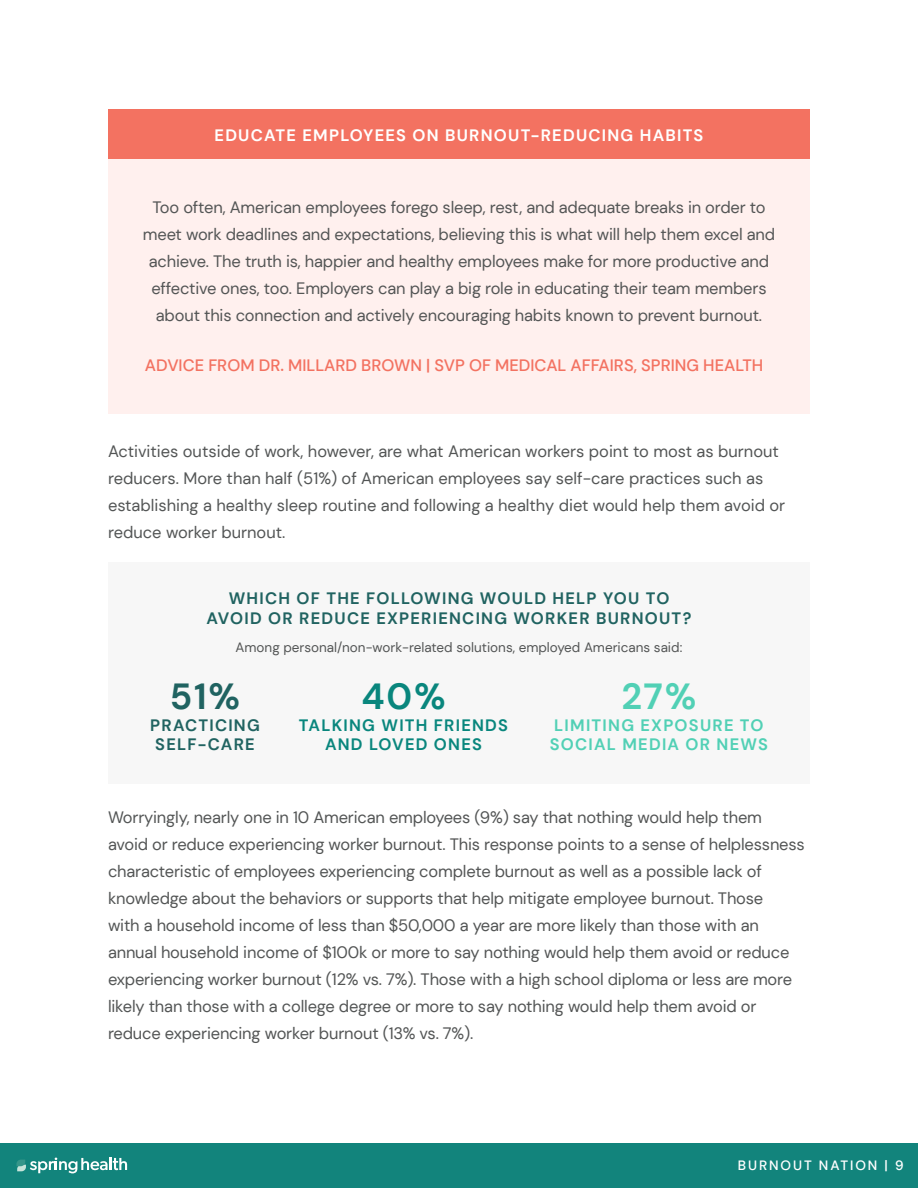
<style>
.page{position:relative;width:918px;height:1188px;background:#fff}
.page>*{position:absolute;margin:0;border:0;box-sizing:border-box;transform-origin:0 0}
.Tip_Header{font:700 36.3px "DM Sans";color:#51d0b5}
.Tip_Header-2{font:700 36.3px "DM Sans";color:#09867d}
.Tip_Header-3{font:700 36.3px "DM Sans";color:#206361}
.Paragraph_Style_1{font:16.5px/27px "DM Sans";letter-spacing:-.01em;color:#535555}
.Tip_Body{font:16.5px/27px "DM Sans";letter-spacing:-.01em;color:#535555;text-align:center}
.Tip_Header-4{font:700 16.5px/19.8px "DM Sans";letter-spacing:.075em;color:#206361;text-align:center}
.Tip_Body-2{font:500 16.5px "DM Sans";color:#f37261}
.Tip_Header-5{font:700 16.5px "DM Sans";letter-spacing:.075em;color:#fff}
.Tip_Header-6{font:700 16.5px/19.8px "DM Sans";letter-spacing:.075em;color:#51d0b5}
.Tip_Header-7{font:700 16.5px/19.8px "DM Sans";letter-spacing:.075em;color:#09867d;text-align:center}
.t1{font:13.5px "DM Sans";color:#535555}
.t2{font:500 13.5px "DM Sans";letter-spacing:.14em;color:#fff}
</style>
<div class="page">
<div style="left:0;top:1143px;width:918px;height:45px;background:#12847c"></div>
<svg style="left:16px;top:1158px;width:111px;height:15px"></svg>
<div style="left:108px;top:109px;width:702px;height:304px;background:#fff0ee"></div>
<div style="left:108px;top:109px;width:702px;height:50px;background:#f37261"></div>
<div style="left:108px;top:563px;width:702px;height:221px;background:#f7f7f7"></div>
<p class="Tip_Header-5" style="left:215px;top:125px;width:490px">EDUCATE EMPLOYEES ON BURNOUT-REDUCING HABITS</p>
<p class="Tip_Body" style="left:143px;top:194px;width:634px">Too often, American employees forego sleep, rest, and adequate breaks in order to meet work deadlines and expectations, believing this is what will help them excel and achieve. The truth is, happier and healthy employees make for more productive and effective ones, too. Employers can play a big role in educating their team members about this connection and actively encouraging habits known to prevent burnout.</p>
<p class="Tip_Body-2" style="left:145px;top:355px;width:620px">ADVICE FROM DR. MILLARD BROWN | SVP OF MEDICAL AFFAIRS, SPRING HEALTH</p>
<p class="Paragraph_Style_1" style="left:108px;top:437px;width:679px">Activities outside of work, however, are what American workers point to most as burnout reducers. More than half (51%) of American employees say self-care practices such as establishing a healthy sleep routine and following a healthy diet would help them avoid or reduce worker burnout.</p>
<p class="Tip_Header-4" style="left:207px;top:589px;width:487px">WHICH OF THE FOLLOWING WOULD HELP YOU TO<br>AVOID OR REDUCE EXPERIENCING WORKER BURNOUT?</p>
<p class="t1" style="left:236px;top:639px;width:448px">Among personal/non-work-related solutions, employed Americans said:</p>
<p class="Tip_Header-3" style="left:170px;top:674px;width:72px">51%</p>
<p class="Tip_Header-4" style="left:150px;top:715px;width:111px">PRACTICING<br>SELF-CARE</p>
<p class="Tip_Header-2" style="left:361px;top:674px;width:86px">40%</p>
<p class="Tip_Header-7" style="left:299px;top:715px;width:211px">TALKING WITH FRIENDS<br>AND LOVED ONES</p>
<p class="Tip_Header" style="left:621px;top:674px;width:77px">27%</p>
<p class="Tip_Header-6" style="left:550px;top:715px;width:220px">LIMITING EXPOSURE TO<br>SOCIAL MEDIA OR NEWS</p>
<p class="Paragraph_Style_1" style="left:108px;top:803px;width:698px">Worryingly, nearly one in 10 American employees (9%) say that nothing would help them avoid or reduce experiencing worker burnout. This response points to a sense of helplessness characteristic of employees experiencing complete burnout as well as a possible lack of knowledge about the behaviors or supports that help mitigate employee burnout. Those<br>with a household income of less than $50,000 a year are more likely than those with an annual household income of $100k or more to say nothing would help them avoid or reduce experiencing worker burnout (12% vs. 7%). Those with a high school diploma or less are more likely than those with a college degree or more to say nothing would help them avoid or reduce experiencing worker burnout (13% vs. 7%).</p>
<p class="t2" style="left:738px;top:1157px;width:167px">BURNOUT NATION | 9</p>
</div>
